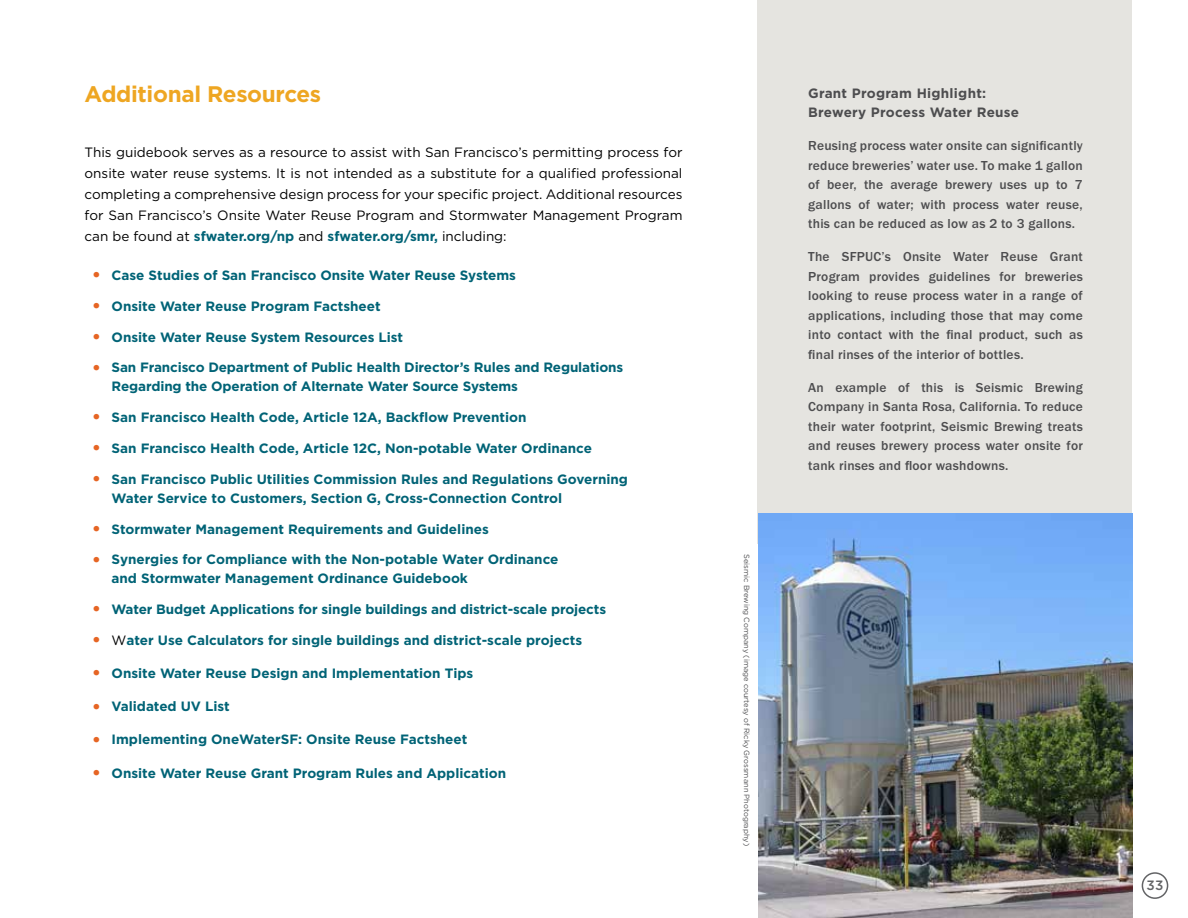
<style>
.page{position:relative;width:1188px;height:918px;background:#fff}
.page>*{position:absolute;margin:0;border:0;box-sizing:border-box;transform-origin:0 0}
.t1{font:700 22.5px "Gotham";letter-spacing:-.015em;color:#eea622}
.t2{font:700 13.5px/18.8px "Gotham";color:#006376}
.t3{font:500 13.5px/19.5px "Franklin Got T";letter-spacing:.02em;color:#4d4d4f;text-align:justify}
.t4{font:13.5px/21px "Gotham";color:#000;text-align:justify}
.t5{font:700 13.5px/19.5px "Gotham";letter-spacing:.02em;color:#4d4d4f}
.t6{font:500 13.5px "Gotham";color:#636466}
.t7{font:7.5px "Gotham";color:#4d4d4f}
.s1{font-weight:700;color:#006376}
.s2{font-weight:400;font-size:21px;color:#e66524}
.s3{font-weight:400;color:#000}
</style>
<div class="page">
<div style="left:758px;top:0;width:374px;height:543px;background:#e5e4e0"></div>
<img style="left:759px;top:514px;width:373px;height:404px">
<div style="left:1142px;top:872px;width:26px;height:27px;border:2px solid #636466;border-radius:50%"></div>
<h1 class="t1" style="left:85px;top:79px;width:238px">Additional Resources</h1>
<p class="t4" style="left:85px;top:141px;width:600px">This guidebook serves as a resource to assist with San Francisco’s permitting process for onsite water reuse systems. It is not intended as a substitute for a qualified professional completing a comprehensive design process for your specific project. Additional resources for San Francisco’s Onsite Water Reuse Program and Stormwater Management Program can be found at <span class="s1">sfwater.org/np</span> and <span class="s1">sfwater.org/smr,</span> including:</p>
<p class="t2" style="left:91px;top:266px;width:426px"><span class="s2">•</span> Case Studies of San Francisco Onsite Water Reuse Systems</p>
<p class="t2" style="left:91px;top:296px;width:291px"><span class="s2">•</span> Onsite Water Reuse Program Factsheet</p>
<p class="t2" style="left:91px;top:327px;width:313px"><span class="s2">•</span> Onsite Water Reuse System Resources List</p>
<p class="t2" style="left:112px;top:358px;width:513px;text-indent:-20px"><span class="s2">•</span> San Francisco Department of Public Health Director’s Rules and Regulations<br>Regarding the Operation of Alternate Water Source Systems</p>
<p class="t2" style="left:91px;top:408px;width:437px"><span class="s2">•</span> San Francisco Health Code, Article 12A, Backflow Prevention</p>
<p class="t2" style="left:91px;top:439px;width:502px"><span class="s2">•</span> San Francisco Health Code, Article 12C, Non-potable Water Ordinance</p>
<p class="t2" style="left:112px;top:470px;width:518px;text-indent:-20px"><span class="s2">•</span> San Francisco Public Utilities Commission Rules and Regulations Governing<br>Water Service to Customers, Section G, Cross-Connection Control</p>
<p class="t2" style="left:91px;top:519px;width:399px"><span class="s2">•</span> Stormwater Management Requirements and Guidelines</p>
<p class="t2" style="left:112px;top:550px;width:448px;text-indent:-20px"><span class="s2">•</span> Synergies for Compliance with the Non-potable Water Ordinance and Stormwater Management Ordinance Guidebook</p>
<p class="t2" style="left:91px;top:600px;width:516px"><span class="s2">•</span> Water Budget Applications for single buildings and district-scale projects</p>
<p class="t2" style="left:91px;top:631px;width:492px"><span class="s2">•</span> <span class="s3">W</span>ater Use Calculators for single buildings and district-scale projects</p>
<p class="t2" style="left:91px;top:664px;width:383px"><span class="s2">•</span> Onsite Water Reuse Design and Implementation Tips</p>
<p class="t2" style="left:91px;top:697px;width:140px"><span class="s2">•</span> Validated UV List</p>
<p class="t2" style="left:91px;top:730px;width:378px"><span class="s2">•</span> Implementing OneWaterSF: Onsite Reuse Factsheet</p>
<p class="t2" style="left:91px;top:763px;width:416px"><span class="s2">•</span> Onsite Water Reuse Grant Program Rules and Application</p>
<p class="t7" style="left:751px;top:554px;width:293px;rotate:90deg">Seismic Brewing Company (image courtesy of Ricky Grossmann Photography)</p>
<p class="t5" style="left:808px;top:83px;width:213px">Grant Program Highlight:<br>Brewery Process Water Reuse</p>
<p class="t3" style="left:808px;top:136px;width:276px">Reusing process water onsite can significantly reduce breweries’ water use. To make 1 gallon of beer, the average brewery uses up to 7 gallons of water; with process water reuse, this can be reduced as low as 2 to 3 gallons.</p>
<p class="t3" style="left:808px;top:247px;width:276px">The SFPUC’s Onsite Water Reuse Grant Program provides guidelines for breweries looking to reuse process water in a range of applications, including those that may come into contact with the final product, such as final rinses of the interior of bottles.</p>
<p class="t3" style="left:808px;top:378px;width:276px">An example of this is Seismic Brewing Company in Santa Rosa, California. To reduce their water footprint, Seismic Brewing treats and reuses brewery process water onsite for tank rinses and floor washdowns.</p>
<p class="t6" style="left:1147px;top:877px;width:18px">33</p>
</div>
